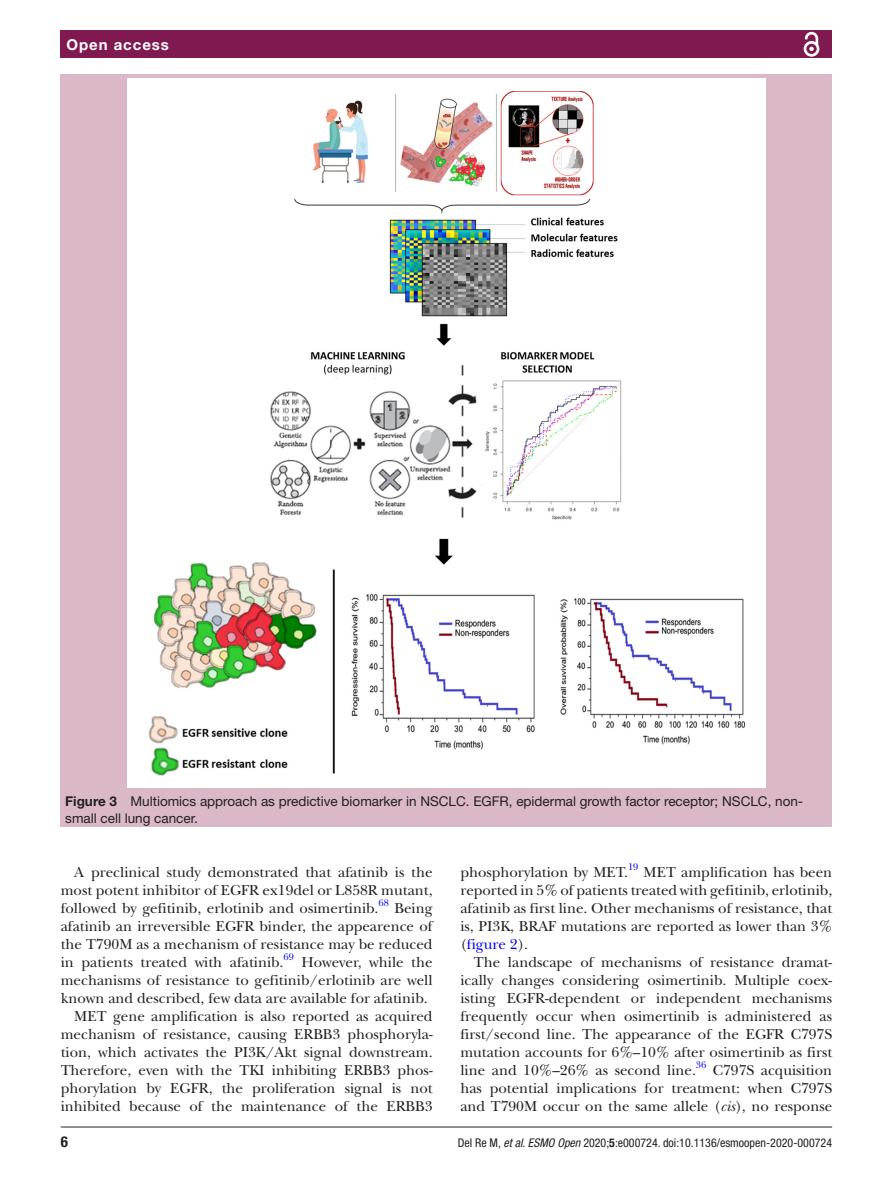
<style>
.page{position:relative;width:893px;height:1191px;background:#fff}
.page>*{position:absolute;margin:0;border:0;box-sizing:border-box;transform-origin:0 0}
.t1{font:15px/18px "New Baskerville";color:#231f20;text-align:justify}
.t2{font:700 15px "Helvetica Neue LT Std";letter-spacing:.065em;color:#fff}
.t3{font:700 condensed 15px "Helvetica Neue LT Std";color:#231f20}
.t4{font:13.5px/16.5px "Helvetica Neue LT Std";color:#231f20}
.t5{font:condensed 12px "Helvetica Neue LT Std";color:#231f20}
.t6{font:9.9px "New Baskerville";color:#00f}
.s1{font-weight:700}
.s2{color:#00f}
.s3{font-style:italic}
</style>
<div class="page">
<div style="left:61px;top:31px;width:771px;height:27px;background:#80194f"></div>
<hr style="left:61px;top:1126px;width:771px;height:1px;background:#231f20">
<svg style="left:803px;top:31px;width:17px;height:26px"></svg>
<div style="left:61px;top:74px;width:771px;height:753px;background:#dab8c8"></div>
<div style="left:127px;top:79px;width:639px;height:709px;background:#fff"></div>
<img style="left:149px;top:92px;width:595px;height:683px">
<p class="t2" style="left:66px;top:35px;width:104px">Open access</p>
<p class="t4" style="left:65px;top:792px;width:739px"><span class="s1">Figure 3</span> Multiomics approach as predictive biomarker in NSCLC. EGFR, epidermal growth factor receptor; NSCLC, non&shy;small cell lung cancer.</p>
<p class="t1" style="left:61px;top:863px;width:373px;text-indent:14px">A preclinical study demonstrated that afatinib is the most potent inhibitor of EGFR ex19del or L858R mutant, followed by gefitinib, erlotinib and osimertinib.</p>
<p class="t6" style="left:379px;top:897px;width:12px">68</p>
<p class="t1" style="left:61px;top:899px;width:373px;text-indent:334px">Being afatinib an irreversible EGFR binder, the appearence of the T790M as a mechanism of resistance may be reduced in patients treated with afatinib.</p>
<p class="t6" style="left:284px;top:951px;width:12px">69</p>
<p class="t1" style="left:301px;top:953px;width:133px">However, while the</p>
<p class="t1" style="left:61px;top:971px;width:373px">mechanisms of resistance to gefitinib/erlotinib are well</p>
<p class="t1" style="left:61px;top:989px;width:368px">known and described, few data are available for afatinib.</p>
<p class="t1" style="left:74px;top:1007px;width:360px">MET gene amplification is also reported as acquired</p>
<p class="t1" style="left:61px;top:1025px;width:373px">mechanism of resistance, causing ERBB3 phosphoryla-</p>
<p class="t1" style="left:61px;top:1043px;width:373px">tion, which activates the PI3K/Akt signal downstream.</p>
<p class="t1" style="left:61px;top:1061px;width:373px">Therefore, even with the TKI inhibiting ERBB3 phos-</p>
<p class="t1" style="left:61px;top:1079px;width:373px">phorylation by EGFR, the proliferation signal is not</p>
<p class="t1" style="left:61px;top:1097px;width:373px">inhibited because of the maintenance of the ERBB3</p>
<p class="t1" style="left:460px;top:863px;width:169px">phosphorylation by MET.</p>
<p class="t6" style="left:628px;top:861px;width:12px">19</p>
<p class="t1" style="left:460px;top:863px;width:373px;text-indent:183px">MET amplification has been reported in 5% of patients treated with gefitinib, erlotinib, afatinib as first line. Other mechanisms of resistance, that is, PI3K, BRAF mutations are reported as lower than 3% (<span class="s2">figure 2</span>).</p>
<p class="t1" style="left:460px;top:953px;width:373px;text-indent:14px">The landscape of mechanisms of resistance dramat&shy;ically changes considering osimertinib. Multiple coex&shy;isting EGFR-dependent or independent mechanisms frequently occur when osimertinib is administered as first/second line. The appearance of the EGFR C797S mutation accounts for 6%–10% after osimertinib as first line and 10%–26% as second line.<sup>36</sup> C797S acquisition has potential implications for treatment: when C797S and T790M occur on the same allele (<span class="s3">cis</span>), no response</p>
<p class="t3" style="left:61px;top:1132px;width:9px">6</p>
<p class="t5" style="left:458px;top:1135px;width:376px">Del Re M, <span class="s3">et al</span>. <span class="s3">ESMO Open</span> 2020;<span class="s1">5</span>:e000724. doi:10.1136/esmoopen-2020-000724</p>
</div>
